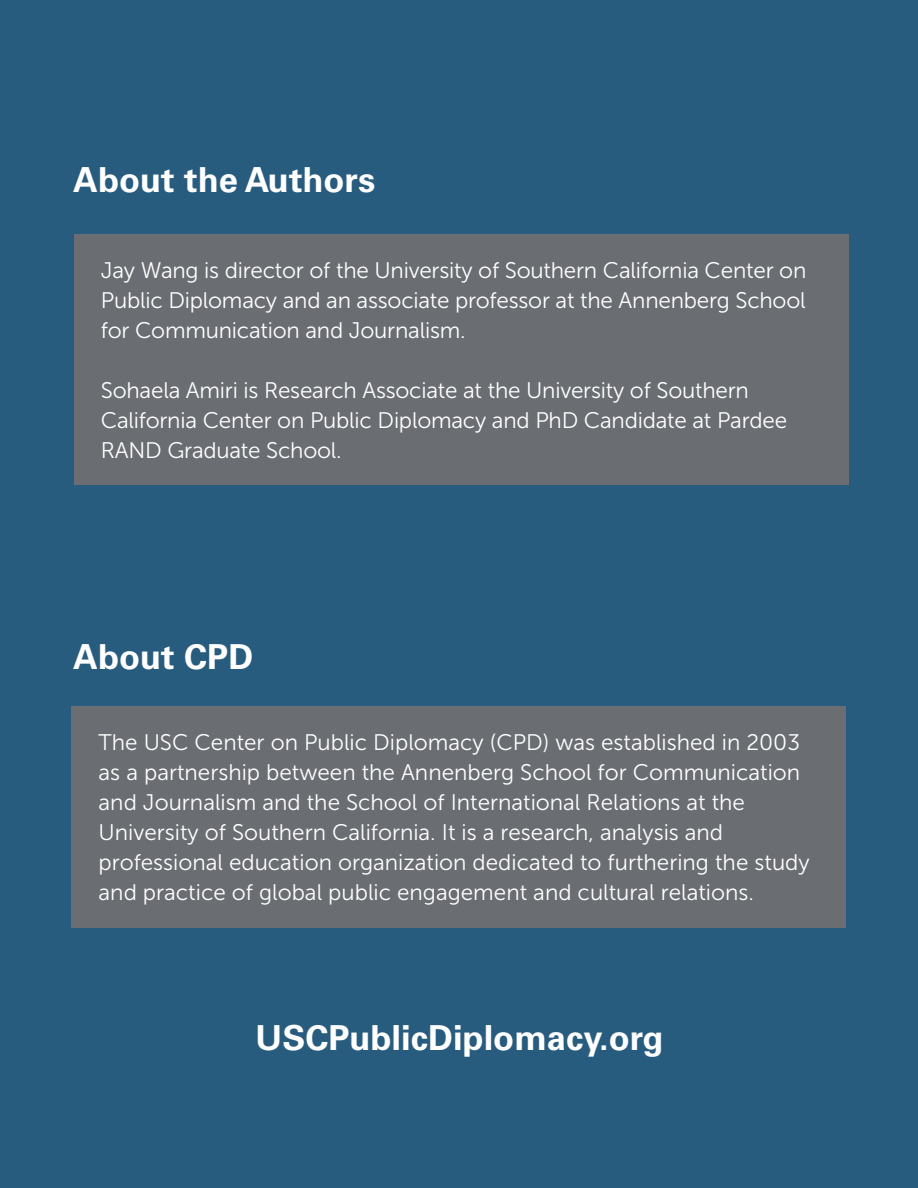
<style>
.page{position:relative;width:918px;height:1188px;background:#285c7f}
.page>*{position:absolute;margin:0;border:0;box-sizing:border-box;transform-origin:0 0}
.t1{font:700 34.5px "Univers LT Std";color:#fff}
.t2{font:34.5px "Museo Sans 700";letter-spacing:-.005em;color:#fff}
.About_CPD_Body_Copy{font:22.5px/30px "Museo Sans 300";color:#fff}
</style>
<div class="page">
<div style="left:74px;top:234px;width:775px;height:251px;background:#6a6d72"></div>
<div style="left:72px;top:706px;width:774px;height:222px;background:#6a6d72"></div>
<p class="t1" style="left:73px;top:160px;width:304px">About the Authors</p>
<p class="About_CPD_Body_Copy" style="left:101px;top:255px;width:707px;text-align:justify">Jay Wang is director of the University of Southern California Center on Public Diplomacy and an associate professor at the Annenberg School for Communication and Journalism.</p>
<p class="About_CPD_Body_Copy" style="left:101px;top:375px;width:688px">Sohaela Amiri is Research Associate at the University of Southern<br>California Center on Public Diplomacy and PhD Candidate at Pardee<br>RAND Graduate School.</p>
<p class="t1" style="left:73px;top:637px;width:182px">About CPD</p>
<p class="About_CPD_Body_Copy" style="left:99px;top:728px;width:713px">The USC Center on Public Diplomacy (CPD) was established in 2003 as a partnership between the Annenberg School for Communication and Journalism and the School of International Relations at the University of Southern California. It is a research, analysis and professional education organization dedicated to furthering the study and practice of global public engagement and cultural relations.</p>
<p class="t1" style="left:256px;top:1018px;width:409px">USCPublicDiplomacy.org</p>
<h1 class="t2" style="left:300px;top:1019px;width:359px">CPublicD plomacy.org</h1>
</div>
